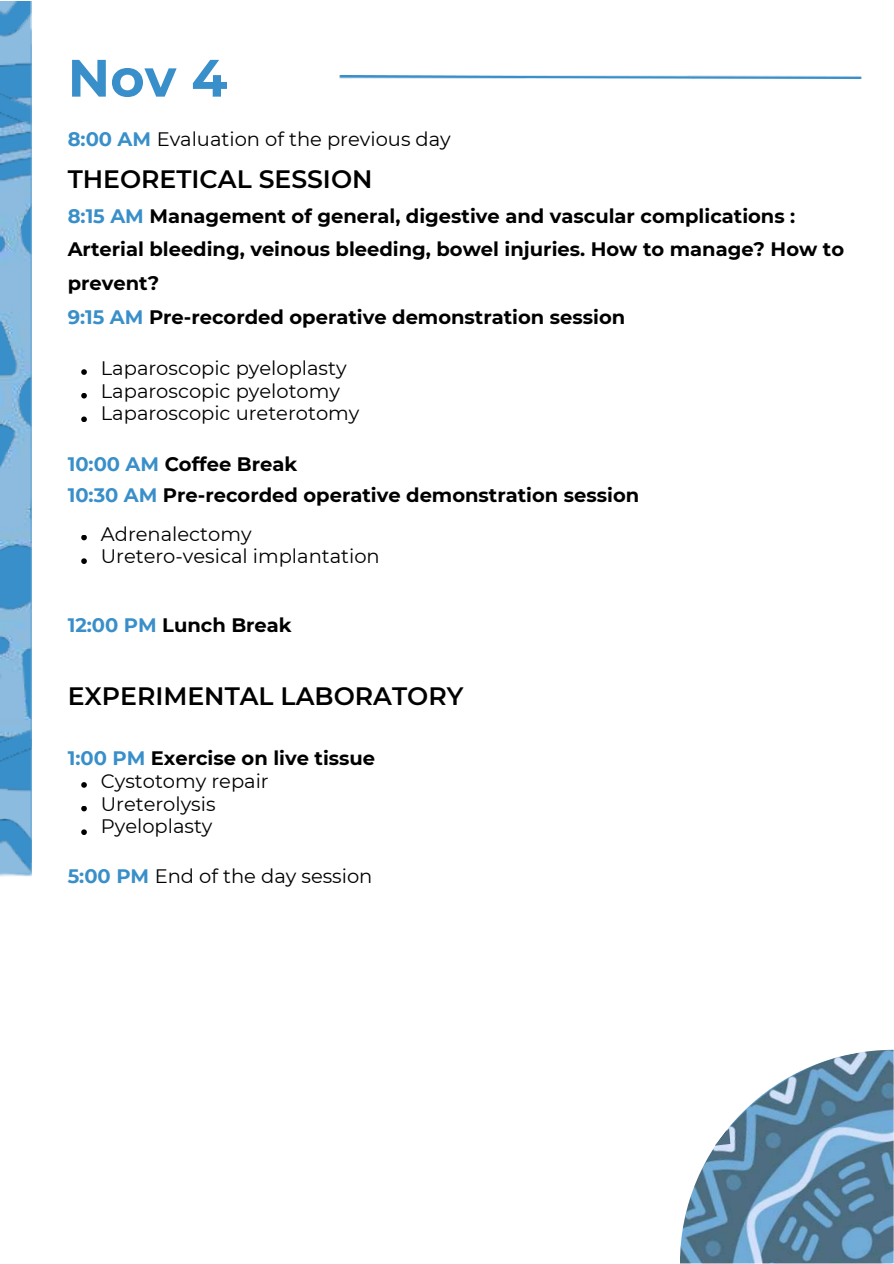
<style>
.page{position:relative;width:894px;height:1264px;background:#fff}
.page>*{position:absolute;margin:0;border:0;box-sizing:border-box;transform-origin:0 0}
.t1{font:700 52.5px "Montserrat";color:#398fc9}
.t2{font:600 25.05px "Montserrat";color:#000}
.t3{font:700 19.5px/33.8px "Montserrat";color:#000}
.t4{font:19.5px/22.8px "Montserrat";color:#000}
.s1{font-weight:700;color:#398fc9}
.s2{color:#398fc9}
.s3{font-weight:700}
</style>
<div class="page">
<svg style="left:81px;top:369px;width:6px;height:6px"></svg>
<svg style="left:81px;top:393px;width:6px;height:5px"></svg>
<svg style="left:81px;top:416px;width:6px;height:6px"></svg>
<svg style="left:81px;top:535px;width:6px;height:5px"></svg>
<svg style="left:81px;top:558px;width:6px;height:6px"></svg>
<img style="left:339px;top:75px;width:523px;height:4px">
<img style="left:0;top:66px;width:32px;height:722px">
<img style="left:0;top:126px;width:32px;height:603px">
<img style="left:0;top:36px;width:32px;height:30px">
<img style="left:0;top:1px;width:32px;height:35px">
<img style="left:0;top:788px;width:32px;height:31px">
<img style="left:0;top:872px;width:32px;height:4px">
<img style="left:0;top:819px;width:32px;height:53px">
<svg style="left:0;top:873px;width:6px;height:3px"></svg>
<img style="left:0;top:93px;width:32px;height:33px">
<img style="left:0;top:729px;width:32px;height:33px">
<img style="left:680px;top:1049px;width:213px;height:214px">
<svg style="left:81px;top:782px;width:6px;height:5px"></svg>
<svg style="left:81px;top:806px;width:6px;height:5px"></svg>
<svg style="left:81px;top:829px;width:6px;height:6px"></svg>
<svg style="left:714px;top:1128px;width:22px;height:17px"></svg>
<h1 class="t1" style="left:68px;top:46px;width:161px">Nov 4</h1>
<p class="t4" style="left:68px;top:128px;width:384px"><span class="s1">8:00 AM</span> Evaluation of the previous day</p>
<p class="t2" style="left:68px;top:163px;width:306px">THEORETICAL SESSION</p>
<p class="t3" style="left:68px;top:199px;width:777px"><span class="s2">8:15 AM</span> Management of general, digestive and vascular complications :<br>Arterial bleeding, veinous bleeding, bowel injuries. How to manage? How to prevent?<br><span class="s2">9:15 AM</span> Pre-recorded operative demonstration session</p>
<p class="t4" style="left:101px;top:357px;width:260px">Laparoscopic pyeloplasty<br>Laparoscopic pyelotomy<br>Laparoscopic ureterotomy</p>
<p class="t3" style="left:68px;top:448px;width:573px;line-height:31.5px"><span class="s2">10:00 AM</span> Coffee Break<br><span class="s2">10:30 AM</span> Pre-recorded operative demonstration session</p>
<p class="t4" style="left:101px;top:522px;width:280px">Adrenalectomy<br>Uretero-vesical implantation</p>
<p class="t3" style="left:68px;top:607px;width:225px"><span class="s2">12:00 PM</span> Lunch Break</p>
<p class="t2" style="left:68px;top:681px;width:397px">EXPERIMENTAL LABORATORY</p>
<p class="t4" style="left:101px;top:746px;width:276px;text-indent:-33px"><span class="s1">1:00 PM</span> <span class="s3">Exercise on live tissue<br></span>Cystotomy repair<br>Ureterolysis<br>Pyeloplasty</p>
<p class="t4" style="left:68px;top:864px;width:306px"><span class="s1">5:00 PM</span> End of the day session</p>
</div>
